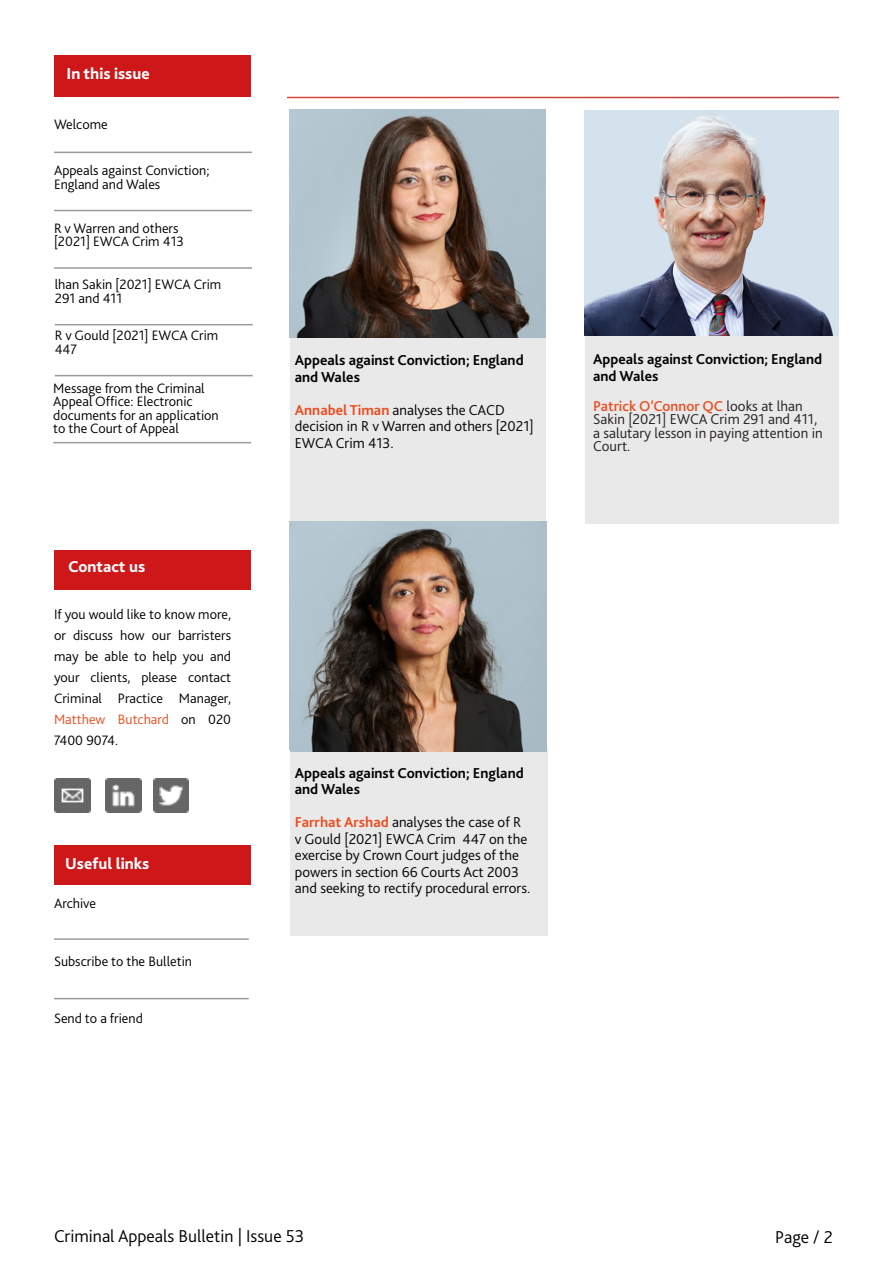
<style>
.page{position:relative;width:893px;height:1263px;background:#fff}
.page>*{position:absolute;margin:0;border:0;box-sizing:border-box;transform-origin:0 0}
.t1{font:300 18px "Bliss";color:#000}
.t2{font:800 16.5px "Bliss";color:#fff}
.t3{font:300 15px/16.5px "Bliss";color:#000}
.t4{font:700 15px/16.5px "Bliss";color:#000}
.t5{font:300 15px/13.5px "Bliss";color:#241f21}
.t6{font:300 14.25px/13.5px "Bliss";color:#000}
.s1{color:#e94e21}
.s2{font-weight:700;color:#e94e21}
.s3{font-weight:500;color:#e94e21}
</style>
<div class="page">
<div style="left:55px;top:55px;width:196px;height:42px;background:#cd1719"></div>
<div style="left:54px;top:550px;width:196px;height:40px;background:#cd1719"></div>
<div style="left:54px;top:845px;width:196px;height:39px;background:#cd1719"></div>
<hr style="left:54px;top:152px;width:198px;height:1px;background:#000">
<hr style="left:54px;top:210px;width:198px;height:1px;background:#000">
<hr style="left:54px;top:938px;width:195px;height:2px;background:#000">
<hr style="left:54px;top:998px;width:195px;height:1px;background:#000">
<div style="left:290px;top:334px;width:256px;height:189px;background:#e9e9e9"></div>
<img style="left:54px;top:778px;width:36px;height:35px">
<img style="left:105px;top:778px;width:36px;height:35px">
<img style="left:154px;top:778px;width:34px;height:35px">
<div style="left:585px;top:336px;width:254px;height:187px;background:#e9e9e9"></div>
<img style="left:289px;top:109px;width:256px;height:228px">
<img style="left:585px;top:111px;width:254px;height:225px">
<div style="left:290px;top:747px;width:257px;height:188px;background:#e9e9e9"></div>
<img style="left:291px;top:521px;width:255px;height:230px">
<hr style="left:54px;top:267px;width:198px;height:2px;background:#000">
<hr style="left:55px;top:324px;width:198px;height:1px;background:#000">
<hr style="left:55px;top:375px;width:198px;height:1px;background:#000">
<hr style="left:53px;top:442px;width:198px;height:1px;background:#000">
<p class="t2" style="left:67px;top:63px;width:85px">In this issue</p>
<p class="t6" style="left:54px;top:117px;width:55px">Welcome</p>
<p class="t6" style="left:54px;top:164px;width:157px">Appeals against Conviction;<br>England and Wales</p>
<p class="t6" style="left:54px;top:221px;width:132px">R v Warren and others [2021] EWCA Crim 413</p>
<p class="t6" style="left:55px;top:278px;width:168px">lhan Sakin [2021] EWCA Crim<br>291 and 411</p>
<p class="t6" style="left:55px;top:329px;width:165px">R v Gould [2021] EWCA Crim<br>447</p>
<p class="t6" style="left:53px;top:381px;width:167px">Message from the Criminal<br>Appeal Office: Electronic documents for an application to the Court of Appeal</p>
<p class="t2" style="left:68px;top:557px;width:79px">Contact us</p>
<p class="t6" style="left:54px;top:604px;width:179px;line-height:21px;text-align:justify">If you would like to know more, or discuss how our barristers may be able to help you and your clients, please contact Criminal Practice Manager, <span class="s1">Matthew Butchard</span> on 020<br>7400 9074.</p>
<p class="t2" style="left:65px;top:853px;width:86px">Useful links</p>
<p class="t6" style="left:54px;top:896px;width:44px">Archive</p>
<p class="t6" style="left:54px;top:955px;width:140px">Subscribe to the Bulletin</p>
<p class="t6" style="left:54px;top:1011px;width:90px">Send to a friend</p>
<p class="t4" style="left:295px;top:352px;width:230px">Appeals against Conviction; England and Wales</p>
<p class="t3" style="left:295px;top:401px;width:240px"><span class="s2">Annabel Timan</span> analyses the CACD decision in R v Warren and others [2021]<br>EWCA Crim 413.</p>
<p class="t4" style="left:593px;top:351px;width:230px">Appeals against Conviction; England and Wales</p>
<p class="t5" style="left:593px;top:399px;width:231px"><span class="s3">Patrick O’Connor QC</span> looks at lhan<br>Sakin [2021] EWCA Crim 291 and 411, a salutary lesson in paying attention in<br>Court.</p>
<p class="t4" style="left:295px;top:764px;width:230px">Appeals against Conviction; England and Wales</p>
<p class="t3" style="left:295px;top:814px;width:237px"><span class="s2">Farrhat Arshad</span> analyses the case of R v Gould [2021] EWCA Crim 447 on the exercise by Crown Court judges of the powers in section 66 Courts Act 2003 and seeking to rectify procedural errors.</p>
<p class="t1" style="left:54px;top:1225px;width:252px">Criminal Appeals Bulletin | Issue 53</p>
<p class="t1" style="left:775px;top:1226px;width:59px">Page / 2</p>
</div>
